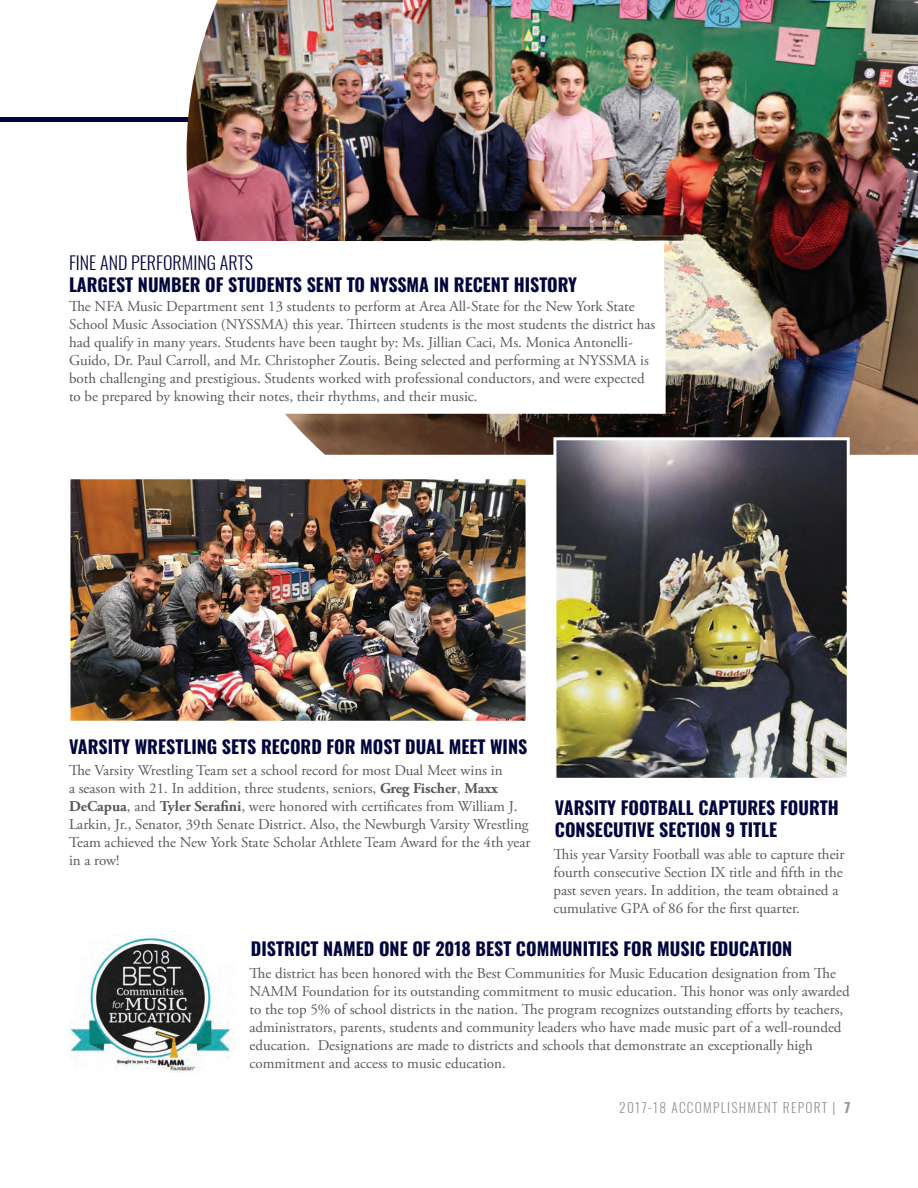
<style>
.page{position:relative;width:918px;height:1188px;background:#fff}
.page>*{position:absolute;margin:0;border:0;box-sizing:border-box;transform-origin:0 0}
.t1{font:700 18px/21.6px "Oswald";color:#02063d}
.t2{font:300 18px "Oswald";color:#02063d}
.t3{font:15px/18px "Adobe Garamond Pro";color:#57585a}
.t4{font:300 13.5px "Oswald";letter-spacing:.09em;color:#939598}
.s1{font-weight:700}
</style>
<div class="page">
<div style="left:0;top:117px;width:918px;height:5px;background:#02063d"></div>
<img style="left:187px;top:0;width:731px;height:455px">
<svg style="left:187px;top:237px;width:481px;height:52px"></svg>
<svg style="left:187px;top:289px;width:482px;height:129px"></svg>
<img style="left:557px;top:441px;width:289px;height:336px">
<div style="left:553px;top:437px;width:297px;height:344px;border:3px solid #fff"></div>
<img style="left:72px;top:480px;width:453px;height:240px">
<div style="left:68px;top:476px;width:461px;height:248px;border:3px solid #fff"></div>
<img style="left:68px;top:934px;width:167px;height:138px">
<p class="t2" style="left:69px;top:249px;width:186px">FINE AND PERFORMING ARTS</p>
<p class="t1" style="left:69px;top:273px;width:510px">LARGEST NUMBER OF STUDENTS SENT TO NYSSMA IN RECENT HISTORY</p>
<p class="t3" style="left:69px;top:299px;width:588px">The NFA Music Department sent 13 students to perform at Area All-State for the New York State School Music Association (NYSSMA) this year. Thirteen students is the most students the district has had qualify in many years. Students have been taught by: Ms. Jillian Caci, Ms. Monica Antonelli-Guido, Dr. Paul Carroll, and Mr. Christopher Zoutis. Being selected and performing at NYSSMA is both challenging and prestigious. Students worked with professional conductors, and were expected to be prepared by knowing their notes, their rhythms, and their music.</p>
<p class="t1" style="left:69px;top:735px;width:460px">VARSITY WRESTLING SETS RECORD FOR MOST DUAL MEET WINS</p>
<p class="t3" style="left:69px;top:762px;width:463px">The Varsity Wrestling Team set a school record for most Dual Meet wins in<br>a season with 21. In addition, three students, seniors, <span class="s1">Greg Fischer</span>, <span class="s1">Maxx DeCapua</span>, and <span class="s1">Tyler Serafini</span>, were honored with certificates from William J.<br>Larkin, Jr., Senator, 39th Senate District. Also, the Newburgh Varsity Wrestling Team achieved the New York State Scholar Athlete Team Award for the 4th year in a row!</p>
<p class="t1" style="left:555px;top:796px;width:285px">VARSITY FOOTBALL CAPTURES FOURTH<br>CONSECUTIVE SECTION 9 TITLE</p>
<p class="t3" style="left:553px;top:846px;width:293px">This year Varsity Football was able to capture their fourth consecutive Section IX title and fifth in the past seven years. In addition, the team obtained a cumulative GPA of 86 for the first quarter.</p>
<p class="t1" style="left:251px;top:937px;width:543px">DISTRICT NAMED ONE OF 2018 BEST COMMUNITIES FOR MUSIC EDUCATION</p>
<p class="t3" style="left:249px;top:966px;width:602px">The district has been honored with the Best Communities for Music Education designation from The NAMM Foundation for its outstanding commitment to music education. This honor was only awarded to the top 5% of school districts in the nation. The program recognizes outstanding efforts by teachers, administrators, parents, students and community leaders who have made music part of a well-rounded education. Designations are made to districts and schools that demonstrate an exceptionally high commitment and access to music education.</p>
<p class="t4" style="left:619px;top:1097px;width:233px">2017-18 ACCOMPLISHMENT REPORT | <span class="s1">7</span></p>
</div>
